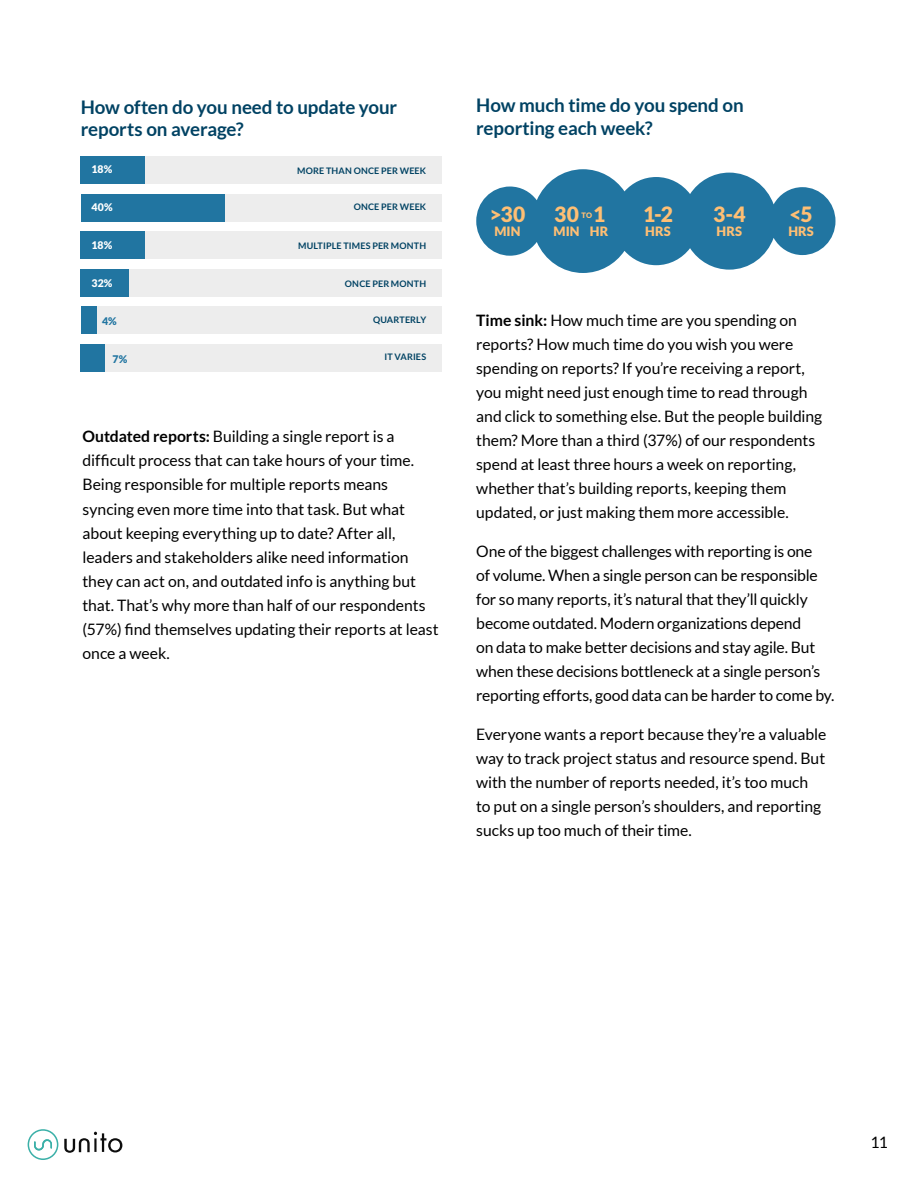
<style>
.page{position:relative;width:918px;height:1188px;background:#fff}
.page>*{position:absolute;margin:0;border:0;box-sizing:border-box;transform-origin:0 0}
.t1{font:900 21px "Lato";color:#ffbf74}
.t2{font:700 18.75px/22.5px "Lato";letter-spacing:-.005em;color:#004263}
.t3{font:15.75px/24px "Lato";letter-spacing:-.005em;color:#000}
.t4{font:900 12.9px "Lato";letter-spacing:.01em;color:#ffbf74}
.t5{font:900 10.5px "Lato";letter-spacing:.005em;color:#fff}
.t6{font:900 10.5px "Lato";color:#2175a1}
.t7{font:700 9px "Lato";letter-spacing:.015em;color:#004263}
.t8{font:900 7.5px "Lato";color:#ffbf74}
.s1{font-weight:700}
</style>
<div class="page">
<svg style="left:64px;top:1132px;width:58px;height:21px"></svg>
<svg style="left:28px;top:1129px;width:30px;height:31px"></svg>
<div style="left:81px;top:194px;width:361px;height:27px;background:#ededed"></div>
<div style="left:81px;top:156px;width:361px;height:27px;background:#ededed"></div>
<div style="left:81px;top:232px;width:361px;height:27px;background:#ededed"></div>
<div style="left:81px;top:269px;width:361px;height:27px;background:#ededed"></div>
<div style="left:81px;top:307px;width:361px;height:27px;background:#ededed"></div>
<div style="left:81px;top:345px;width:361px;height:27px;background:#ededed"></div>
<div style="left:81px;top:156px;width:64px;height:27px;background:#2175a1"></div>
<div style="left:81px;top:194px;width:144px;height:27px;background:#2175a1"></div>
<div style="left:81px;top:232px;width:64px;height:27px;background:#2175a1"></div>
<div style="left:81px;top:269px;width:48px;height:27px;background:#2175a1"></div>
<div style="left:81px;top:307px;width:16px;height:27px;background:#2175a1"></div>
<div style="left:81px;top:344px;width:24px;height:27px;background:#2175a1"></div>
<svg style="left:476px;top:169px;width:360px;height:104px"></svg>
<p class="t2" style="left:81px;top:97px;width:318px">How often do you need to update your reports on average?</p>
<p class="t5" style="left:92px;top:165px;width:22px">18%</p>
<p class="t7" style="left:297px;top:167px;width:131px">MORE THAN ONCE PER WEEK</p>
<p class="t5" style="left:92px;top:203px;width:23px">40%</p>
<p class="t7" style="left:354px;top:203px;width:74px">ONCE PER WEEK</p>
<p class="t5" style="left:92px;top:241px;width:22px">18%</p>
<p class="t7" style="left:298px;top:242px;width:130px">MULTIPLE TIMES PER MONTH</p>
<p class="t5" style="left:92px;top:279px;width:22px">32%</p>
<p class="t7" style="left:345px;top:280px;width:83px">ONCE PER MONTH</p>
<p class="t6" style="left:102px;top:317px;width:16px">4%</p>
<p class="t6" style="left:113px;top:355px;width:16px">7%</p>
<p class="t7" style="left:373px;top:316px;width:55px">QUARTERLY</p>
<p class="t7" style="left:384px;top:353px;width:43px">IT VARIES</p>
<p class="t3" style="left:82px;top:426px;width:358px"><span class="s1">Outdated reports:</span> Building a single report is a difficult process that can take hours of your time.<br>Being responsible for multiple reports means syncing even more time into that task. But what about keeping everything up to date? After all, leaders and stakeholders alike need information they can act on, and outdated info is anything but that. That’s why more than half of our respondents (57%) find themselves updating their reports at least once a week.</p>
<p class="t2" style="left:476px;top:96px;width:269px">How much time do you spend on reporting each week?</p>
<h1 class="t1" style="left:490px;top:206px;width:37px">&gt;30</h1>
<p class="t4" style="left:494px;top:226px;width:28px">MIN</p>
<h1 class="t1" style="left:554px;top:206px;width:26px">30</h1>
<p class="t4" style="left:554px;top:226px;width:28px">MIN</p>
<h1 class="t1" style="left:593px;top:206px;width:14px">1</h1>
<p class="t4" style="left:590px;top:226px;width:20px">HR</p>
<p class="t8" style="left:582px;top:213px;width:12px">TO</p>
<h1 class="t1" style="left:643px;top:206px;width:31px">1-2</h1>
<p class="t4" style="left:645px;top:226px;width:27px">HRS</p>
<h1 class="t1" style="left:713px;top:206px;width:34px">3-4</h1>
<p class="t4" style="left:717px;top:226px;width:27px">HRS</p>
<h1 class="t1" style="left:789px;top:206px;width:25px">&lt;5</h1>
<p class="t4" style="left:788px;top:226px;width:27px">HRS</p>
<p class="t3" style="left:476px;top:309px;width:348px"><span class="s1">Time sink:</span> How much time are you spending on reports? How much time do you wish you were spending on reports? If you’re receiving a report, you might need just enough time to read through and click to something else. But the people building them? More than a third (37%) of our respondents spend at least three hours a week on reporting, whether that’s building reports, keeping them updated, or just making them more accessible.</p>
<p class="t3" style="left:476px;top:540px;width:360px">One of the biggest challenges with reporting is one<br>of volume. When a single person can be responsible for so many reports, it’s natural that they’ll quickly become outdated. Modern organizations depend<br>on data to make better decisions and stay agile. But when these decisions bottleneck at a single person’s reporting efforts, good data can be harder to come by.</p>
<p class="t3" style="left:476px;top:723px;width:352px">Everyone wants a report because they’re a valuable way to track project status and resource spend. But with the number of reports needed, it’s too much to put on a single person’s shoulders, and reporting sucks up too much of their time.</p>
<p class="t3" style="left:870px;top:1131px;width:19px">11</p>
</div>
